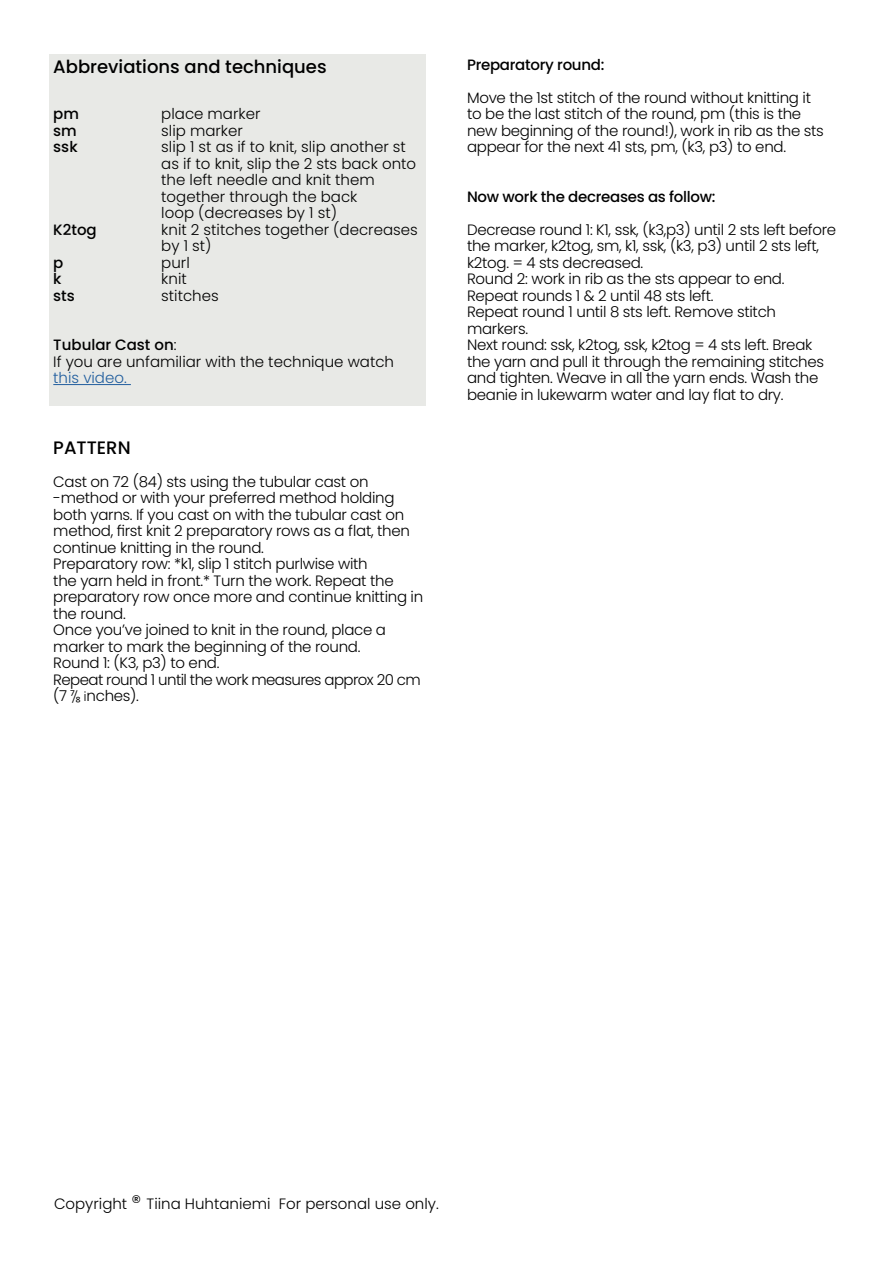
<style>
.page{position:relative;width:893px;height:1263px;background:#fff}
.page>*{position:absolute;margin:0;border:0;box-sizing:border-box;transform-origin:0 0}
.t1{font:500 18px "Poppins";color:#000}
.t2{font:300 15px/16.5px "Poppins";letter-spacing:-.02em;color:#000}
.t3{font:300 15px/16.5px "Poppins";color:#000}
.t4{font:500 15px "Poppins";letter-spacing:-.02em;color:#000}
.t5{font:300 15px "Poppins";color:#215e9e}
.s1{font-weight:500}
.s2{font-family:"Calibri"}
.s3{font-size:19.5px}
</style>
<div class="page">
<div style="left:49px;top:54px;width:377px;height:352px;background:#e8e9e6"></div>
<hr style="left:53px;top:384px;width:78px;height:1px;background:#215e9e">
<p class="t1" style="left:53px;top:56px;width:275px">Abbreviations and techniques</p>
<p class="t4" style="left:53px;top:105px;width:27px">pm</p>
<p class="t3" style="left:161px;top:106px;width:101px">place marker</p>
<p class="t4" style="left:53px;top:122px;width:25px">sm</p>
<p class="t3" style="left:161px;top:122px;width:83px">slip marker</p>
<p class="t4" style="left:53px;top:138px;width:26px">ssk</p>
<p class="t3" style="left:161px;top:139px;width:256px">slip 1 st as if to knit, slip another st as if to knit, slip the 2 sts back onto the left needle and knit them together through the back<br>loop (decreases by 1 st)</p>
<p class="t4" style="left:53px;top:221px;width:45px">K2tog</p>
<p class="t3" style="left:161px;top:221px;width:258px">knit 2 stitches together (decreases by 1 st)</p>
<p class="t4" style="left:53px;top:254px;width:12px">p</p>
<p class="t2" style="left:161px;top:254px;width:30px">purl</p>
<p class="t4" style="left:53px;top:270px;width:10px">k</p>
<p class="t2" style="left:161px;top:271px;width:27px">knit</p>
<p class="t4" style="left:53px;top:287px;width:23px">sts</p>
<p class="t3" style="left:161px;top:287px;width:59px">stitches</p>
<p class="t3" style="left:53px;top:337px;width:342px"><span class="s1">Tubular Cast on</span>:<br>If you are unfamiliar with the technique watch</p>
<p class="t5" style="left:53px;top:369px;width:75px">this video.</p>
<p class="t1" style="left:53px;top:437px;width:79px">PATTERN</p>
<p class="t2" style="left:53px;top:473px;width:371px">Cast on 72 (84) sts using the tubular cast on -method or with your preferred method holding both yarns. If you cast on with the tubular cast on method, first knit 2 preparatory rows as a flat, then continue knitting in the round.<br>Preparatory row: *k1, slip 1 stitch purlwise with<br>the yarn held in front.* Turn the work. Repeat the preparatory row once more and continue knitting in the round.<br>Once you’ve joined to knit in the round, place a marker to mark the beginning of the round.<br>Round 1: (K3, p3) to end.<br>Repeat round 1 until the work measures approx 20 cm (7 <span class="s2">⁷/₈ i</span>nches).</p>
<p class="t4" style="left:467px;top:56px;width:139px">Preparatory round:</p>
<p class="t2" style="left:467px;top:89px;width:358px">Move the 1st stitch of the round without knitting it to be the last stitch of the round, pm (this is the new beginning of the round!), work in rib as the sts appear for the next 41 sts, pm, (k3, p3) to end.</p>
<p class="t4" style="left:467px;top:188px;width:250px">Now work the decreases as follow:</p>
<p class="t2" style="left:467px;top:221px;width:371px">Decrease round 1: K1, ssk, (k3,p3) until 2 sts left before the marker, k2tog, sm, k1, ssk, (k3, p3) until 2 sts left, k2tog. = 4 sts decreased.<br>Round 2: work in rib as the sts appear to end.<br>Repeat rounds 1 &amp; 2 until 48 sts left.<br>Repeat round 1 until 8 sts left. Remove stitch markers.<br>Next round: ssk, k2tog, ssk, k2tog = 4 sts left. Break the yarn and pull it through the remaining stitches and tighten. Weave in all the yarn ends. Wash the beanie in lukewarm water and lay flat to dry.</p>
<p class="t3" style="left:54px;top:1195px;width:386px">Copyright <span class="s3">®</span> Tiina Huhtaniemi For personal use only.</p>
</div>
